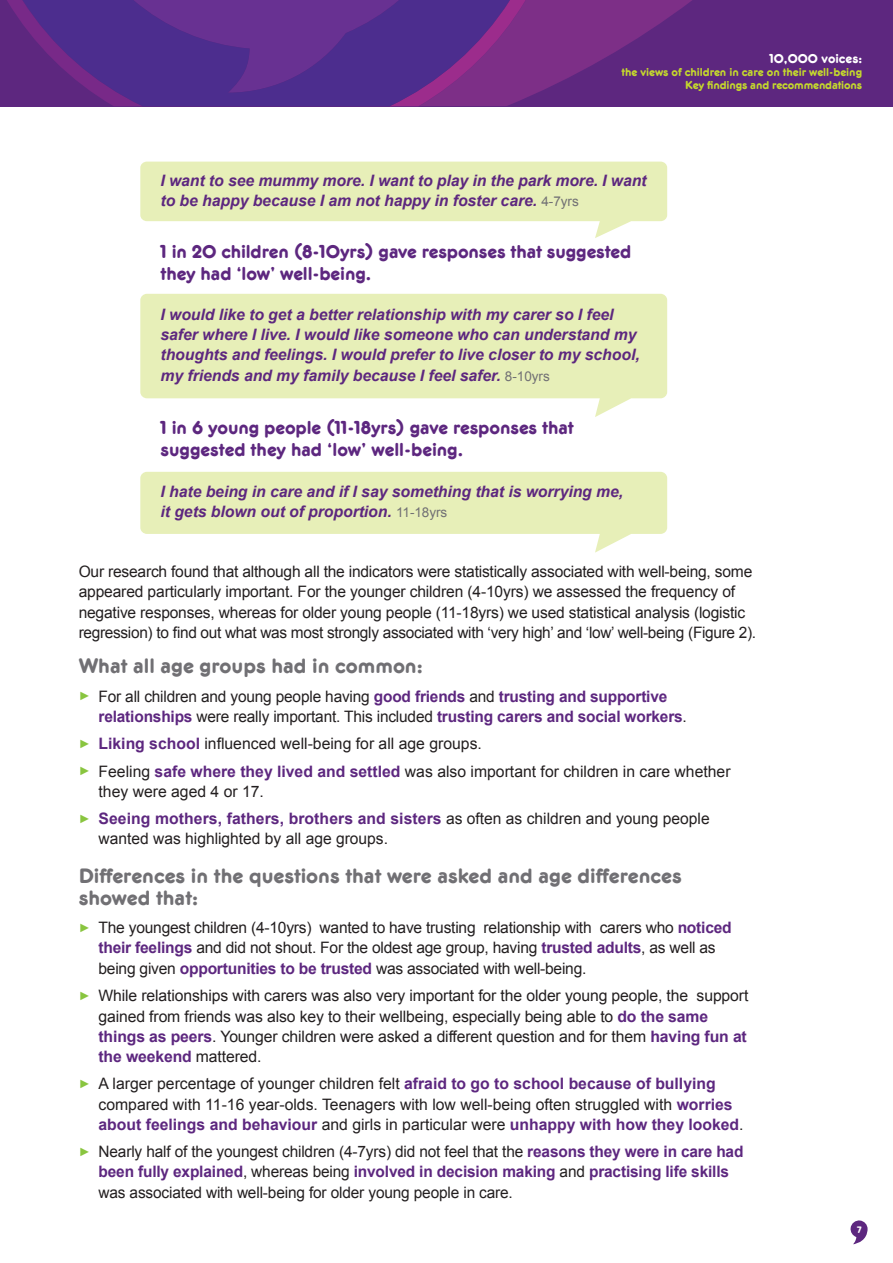
<style>
.page{position:relative;width:893px;height:1263px;background:#fff}
.page>*{position:absolute;margin:0;border:0;box-sizing:border-box;transform-origin:0 0}
.t1{font:21.75px/21.6px "Frankfurter Medium Plain";color:#717074}
.t2{font:19.5px/22.5px "Frankfurter Medium Plain";letter-spacing:-.005em;color:#5d277f}
.t3{font:15.75px/20.2px "Arial";letter-spacing:-.01em;color:#231f20}
.t4{font:italic 700 15.75px/20.4px "Arial";letter-spacing:-.005em;color:#5d277f}
.t5{font:700 15.75px/20.2px "Arial";letter-spacing:-.01em;color:#5d277f}
.t6{font:13.5px "Frankfurter Medium Plain";color:#fff}
.t7{font:12px/12.8px "Frankfurter Medium Plain";letter-spacing:-.005em;color:#c4d82d;text-align:right}
.t8{font:9.75px "Frankfurter Medium Plain";color:#fff}
.s1{font-weight:400;font-style:normal;font-size:13.5px;color:#717074}
.s2{font-weight:400;font-size:12px;color:#89c53f}
.s3{font-weight:400;color:#231f20}
.s4{font-size:12px;color:#89c53f}
.s5{font-weight:700;color:#5d277f}
</style>
<div class="page">
<svg style="left:850px;top:1220px;width:17px;height:24px"></svg>
<div style="left:0;top:0;width:893px;height:106px;background:#5d277f"></div>
<svg style="left:7px;top:0;width:685px;height:106px"></svg>
<svg style="left:140px;top:472px;width:527px;height:81px"></svg>
<svg style="left:140px;top:294px;width:527px;height:123px;background:#eaf1c2"></svg>
<svg style="left:140px;top:162px;width:527px;height:76px"></svg>
<p class="t6" style="left:769px;top:51px;width:94px">10,000 voices:</p>
<p class="t7" style="left:621px;top:66px;width:242px">the views of children in care on their well-being<br>Key findings and recommendations</p>
<p class="t4" style="left:161px;top:170px;width:487px">I want to see mummy more. I want to play in the park more. I want to be happy because I am not happy in foster care. <span class="s1">4-7yrs</span></p>
<p class="t2" style="left:161px;top:240px;width:472px">1 in 20 children (8-10yrs) gave responses that suggested they had ‘low’ well-being.</p>
<p class="t4" style="left:161px;top:305px;width:481px">I would like to get a better relationship with my carer so I feel safer where I live. I would like someone who can understand my thoughts and feelings. I would prefer to live closer to my school, my friends and my family because I feel safer. <span class="s1">8-10yrs</span></p>
<p class="t2" style="left:161px;top:416px;width:415px">1 in 6 young people (11-18yrs) gave responses that suggested they had ‘low’ well-being.</p>
<p class="t4" style="left:161px;top:481px;width:464px">I hate being in care and if I say something that is worrying me, it gets blown out of proportion. <span class="s1">11-18yrs</span></p>
<p class="t3" style="left:79px;top:561px;width:679px">Our research found that although all the indicators were statistically associated with well-being, some appeared particularly important. For the younger children (4-10yrs) we assessed the frequency of negative responses, whereas for older young people (11-18yrs) we used statistical analysis (logistic regression) to find out what was most strongly associated with ‘very high’ and ‘low’ well-being (Figure 2).</p>
<h1 class="t1" style="left:79px;top:655px;width:346px">What all age groups had in common:</h1>
<p class="t5" style="left:99px;top:687px;width:590px;text-indent:-20px"><span class="s2">►</span> <span class="s3">For all children and young people having</span> good friends <span class="s3">and</span> trusting and supportive relationships <span class="s3">were really important. This included</span> trusting carers and social workers<span class="s3">.</span></p>
<p class="t3" style="left:79px;top:730px;width:653px;line-height:27.3px"><span class="s4">►</span> <span class="s5">Liking school</span> influenced well-being for all age groups.<br><span class="s4">►</span> Feeling <span class="s5">safe where they lived and settled</span> was also important for children in care whether</p>
<p class="t3" style="left:79px;top:778px;width:632px;line-height:27.3px;text-indent:20px">they were aged 4 or 17.<br><span class="s4">►</span> <span class="s5">Seeing mothers, fathers, brothers and sisters</span> as often as children and young people</p>
<p class="t3" style="left:99px;top:829px;width:291px">wanted was highlighted by all age groups.</p>
<h1 class="t1" style="left:79px;top:866px;width:604px">Differences in the questions that were asked and age differences showed that:</h1>
<p class="t3" style="left:99px;top:917px;width:635px;text-indent:-20px"><span class="s4">►</span> The youngest children (4-10yrs) wanted to have trusting relationship with carers who <span class="s5">noticed their feelings</span> and did not shout. For the oldest age group, having <span class="s5">trusted adults</span>, as well as being given <span class="s5">opportunities to be trusted</span> was associated with well-being.</p>
<p class="t3" style="left:99px;top:986px;width:651px;text-indent:-20px"><span class="s4">►</span> While relationships with carers was also very important for the older young people, the support gained from friends was also key to their wellbeing, especially being able to <span class="s5">do the same things as peers</span>. Younger children were asked a different question and for them <span class="s5">having fun at the weekend</span> mattered.</p>
<p class="t3" style="left:99px;top:1074px;width:647px;text-indent:-20px"><span class="s4">►</span> A larger percentage of younger children felt <span class="s5">afraid to go to school because of bullying </span>compared with 11-16 year-olds. Teenagers with low well-being often struggled with <span class="s5">worries about feelings and behaviour</span> and girls in particular were <span class="s5">unhappy with how they looked</span>.</p>
<p class="t3" style="left:99px;top:1142px;width:646px;text-indent:-20px"><span class="s4">►</span> Nearly half of the youngest children (4-7yrs) did not feel that the <span class="s5">reasons they were in care had been fully explained</span>, whereas being <span class="s5">involved in decision making</span> and <span class="s5">practising life skills </span>was associated with well-being for older young people in care.</p>
<p class="t8" style="left:857px;top:1224px;width:6px">7</p>
</div>
